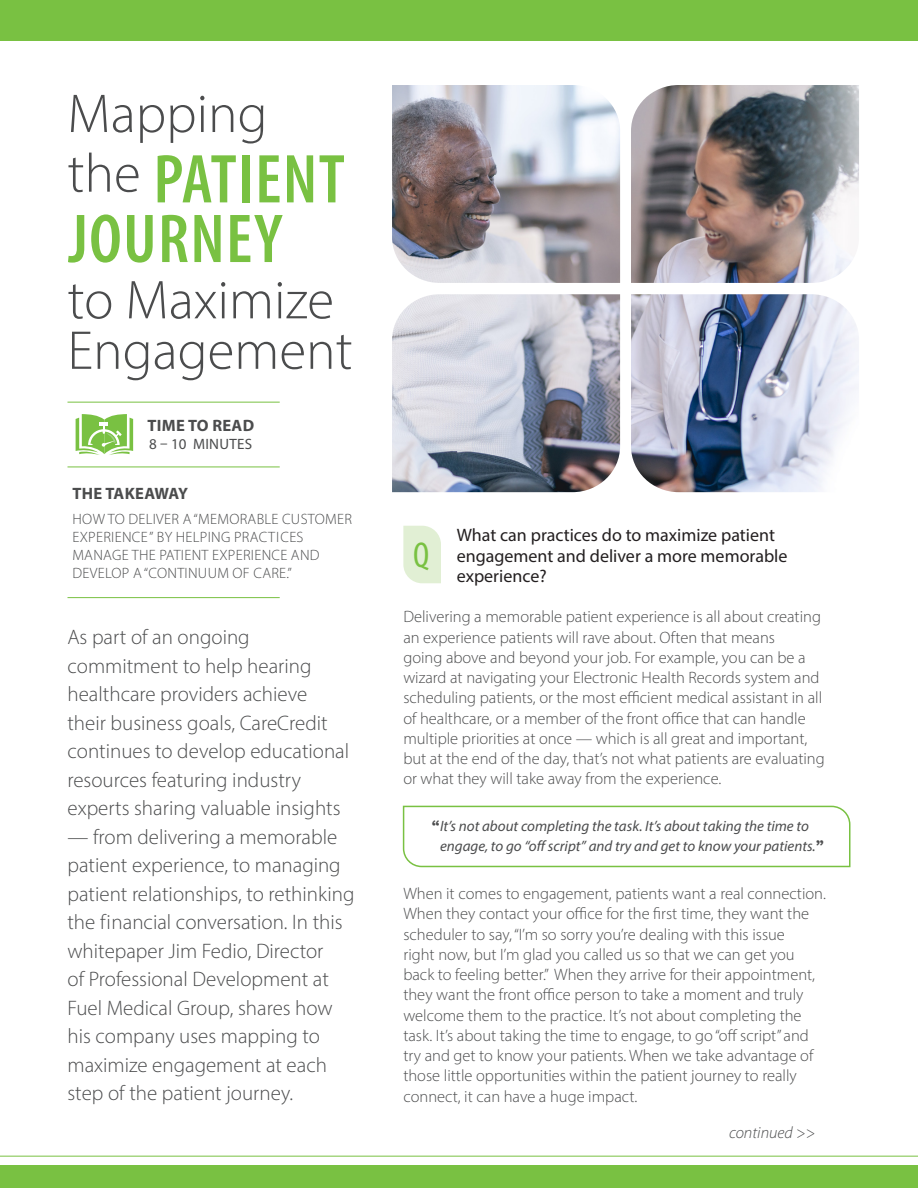
<style>
.page{position:relative;width:918px;height:1188px;background:#fff}
.page>*{position:absolute;margin:0;border:0;box-sizing:border-box;transform-origin:0 0}
.Body{font:600 condensed 69.75px/59.7px "Myriad Pro";letter-spacing:.02em;color:#79c142}
.Body-2{font:300 55.05px/50.6px "Myriad Pro";color:#4b4c4d}
.Body-3{font:condensed 36.15px "Myriad Pro";color:#79c142}
.Body_Copy_1{font:300 21px/28.5px "Myriad Pro";color:#4b4c4d}
.Body-4{font:18px/20.2px "Myriad Pro";color:#231f20}
.Body_Copy_1-2{font:300 16.5px/20.2px "Myriad Pro";color:#4b4c4d}
.t1{font:700 16.5px "Myriad Pro";letter-spacing:.02em;color:#4b4c4d}
.Body_Copy_1-3{font:italic 300 16.5px "Myriad Pro";color:#4b4c4d}
.t2{font:300 15px/18px "Myriad Pro";letter-spacing:.02em;color:#4b4c4d}
.t3{font:italic 15px/19.5px "Myriad Pro";color:#4b4c4d}
.t4{font:15px "Myriad Pro";letter-spacing:.02em;color:#4b4c4d}
.s1{font-family:"Bookman Old Style";font-weight:700;font-style:normal}
</style>
<div class="page">
<div style="left:0;top:0;width:918px;height:40px;background:#79c142"></div>
<img style="left:392px;top:85px;width:467px;height:407px">
<svg style="left:403px;top:526px;width:38px;height:57px;background:#e3f0d7"></svg>
<svg style="left:76px;top:414px;width:57px;height:41px"></svg>
<hr style="left:68px;top:467px;width:212px;height:1px;background:#79c142">
<hr style="left:68px;top:597px;width:212px;height:1px;background:#79c142">
<div style="left:0;top:1166px;width:918px;height:22px;background:#79c142"></div>
<hr style="left:0;top:1156px;width:918px;height:1px;background:#79c142">
<hr style="left:68px;top:402px;width:212px;height:1px;background:#79c142">
<svg style="left:402px;top:805px;width:449px;height:63px"></svg>
<p class="Body-2" style="left:68px;top:88px;width:202px">Mapping</p>
<p class="Body" style="left:68px;top:148px;width:279px"><sup>the</sup> PATIENT<br>JOURNEY</p>
<p class="Body-2" style="left:68px;top:274px;width:287px">to Maximize<br>Engagement</p>
<p class="t1" style="left:147px;top:414px;width:108px">TIME TO READ</p>
<p class="t4" style="left:149px;top:434px;width:105px">8 – 10 MINUTES</p>
<p class="t1" style="left:73px;top:483px;width:117px">THE TAKEAWAY</p>
<p class="t2" style="left:73px;top:510px;width:281px">HOW TO DELIVER A “MEMORABLE CUSTOMER EXPERIENCE” BY HELPING PRACTICES MANAGE THE PATIENT EXPERIENCE AND DEVELOP A “CONTINUUM OF CARE.”</p>
<p class="Body_Copy_1" style="left:68px;top:623px;width:283px">As part of an ongoing commitment to help hearing healthcare providers achieve their business goals, CareCredit continues to develop educational resources featuring industry experts sharing valuable insights</p>
<p class="Body_Copy_1" style="left:68px;top:822px;width:288px">— from delivering a memorable patient experience, to managing patient relationships, to rethinking the financial conversation. In this whitepaper Jim Fedio, Director<br>of Professional Development at<br>Fuel Medical Group, shares how his company uses mapping to maximize engagement at each step of the patient journey.</p>
<p class="Body-4" style="left:457px;top:525px;width:332px">What can practices do to maximize patient engagement and deliver a more memorable experience?</p>
<p class="Body_Copy_1-2" style="left:403px;top:606px;width:423px">Delivering a memorable patient experience is all about creating an experience patients will rave about. Often that means<br>going above and beyond your job. For example, you can be a wizard at navigating your Electronic Health Records system and scheduling patients, or the most efficient medical assistant in all of healthcare, or a member of the front office that can handle multiple priorities at once — which is all great and important, but at the end of the day, that’s not what patients are evaluating or what they will take away from the experience.</p>
<p class="Body-3" style="left:413px;top:533px;width:18px">Q</p>
<p class="t3" style="left:440px;top:816px;width:385px;text-indent:-8px"><span class="s1">“</span>It’s not about completing the task. It’s about taking the time to engage, to go “off script” and try and get to know your patients.<span class="s1">”</span></p>
<p class="Body_Copy_1-2" style="left:403px;top:883px;width:424px">When it comes to engagement, patients want a real connection.<br>When they contact your office for the first time, they want the scheduler to say, “I’m so sorry you’re dealing with this issue<br>right now, but I’m glad you called us so that we can get you back to feeling better.” When they arrive for their appointment, they want the front office person to take a moment and truly welcome them to the practice. It’s not about completing the task. It’s about taking the time to engage, to go “off script” and try and get to know your patients. When we take advantage of those little opportunities within the patient journey to really connect, it can have a huge impact.</p>
<p class="Body_Copy_1-3" style="left:729px;top:1123px;width:88px">continued &gt;&gt;</p>
</div>
